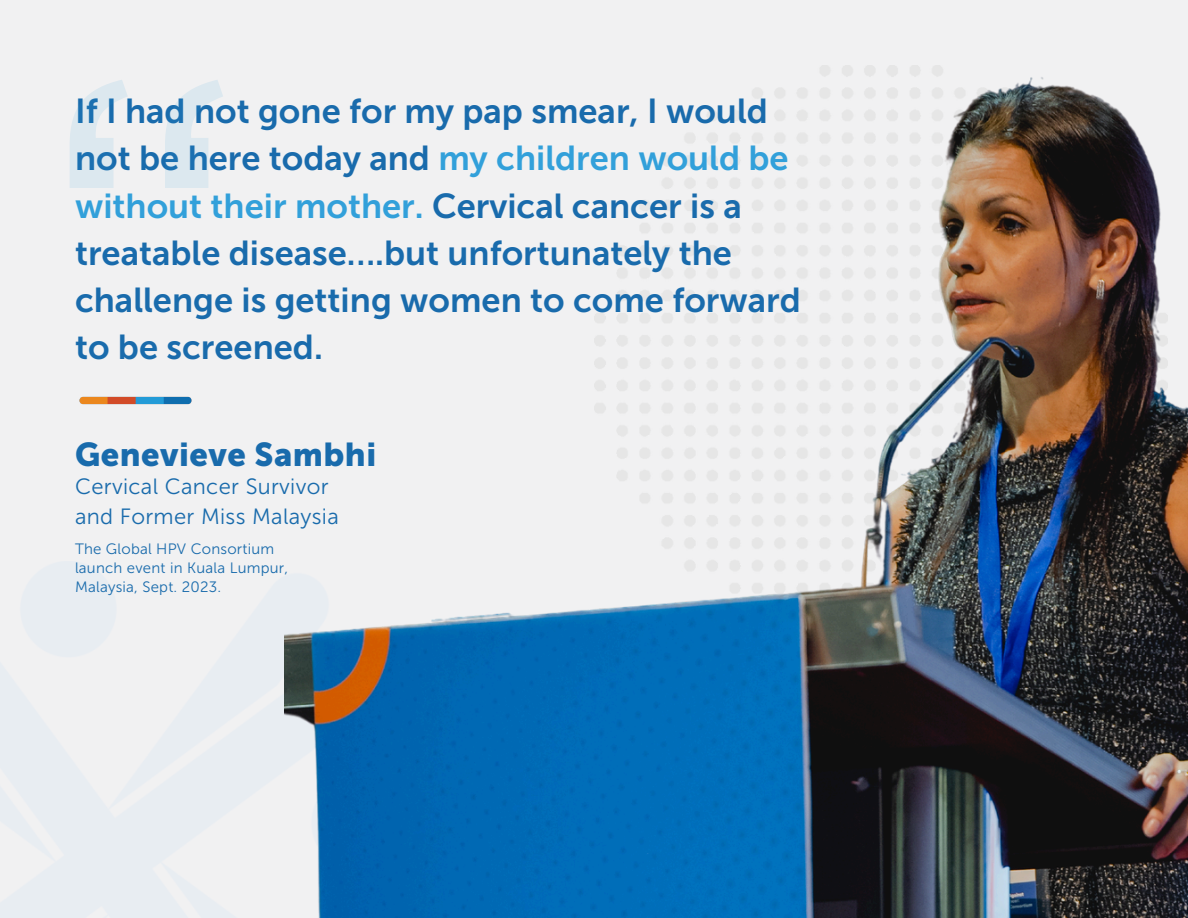
<style>
.page{position:relative;width:1188px;height:918px;background:#f1f1f2}
.page>*{position:absolute;margin:0;border:0;box-sizing:border-box;transform-origin:0 0}
.t1{font:477px "Gotham";color:#32a0da}
.t2{font:34.5px/47.2px "Museo Sans 700";color:#196bac}
.t3{font:32.85px "Museo Sans 900";letter-spacing:.015em;color:#196bac}
.t4{font:22.05px/29.2px "Museo Sans 300";letter-spacing:.015em;color:#196bac}
.t5{font:15px/19.2px "Museo Sans 300";letter-spacing:.015em;color:#196bac}
.s1{color:#32a0da}
</style>
<div class="page">
<img style="left:79px;top:396px;width:113px;height:9px">
<img style="left:284px;top:65px;width:904px;height:853px">
<h1 class="t1" style="left:35px;top:-42px;width:214px">“</h1>
<p class="t2" style="left:75px;top:88px;width:727px">If I had not gone for my pap smear, I would not be here today and <span class="s1">my children would be without their mother.</span> Cervical cancer is a treatable disease….but unfortunately the challenge is getting women to come forward</p>
<p class="t2" style="left:75px;top:324px;width:249px">to be screened.</p>
<h1 class="t3" style="left:75px;top:435px;width:303px">Genevieve Sambhi</h1>
<h1 class="t4" style="left:75px;top:472px;width:265px">Cervical Cancer Survivor and Former Miss Malaysia</h1>
<h2 class="t5" style="left:75px;top:539px;width:214px">The Global HPV Consortium launch event in Kuala Lumpur,<br>Malaysia, Sept. 2023.</h2>
</div>
